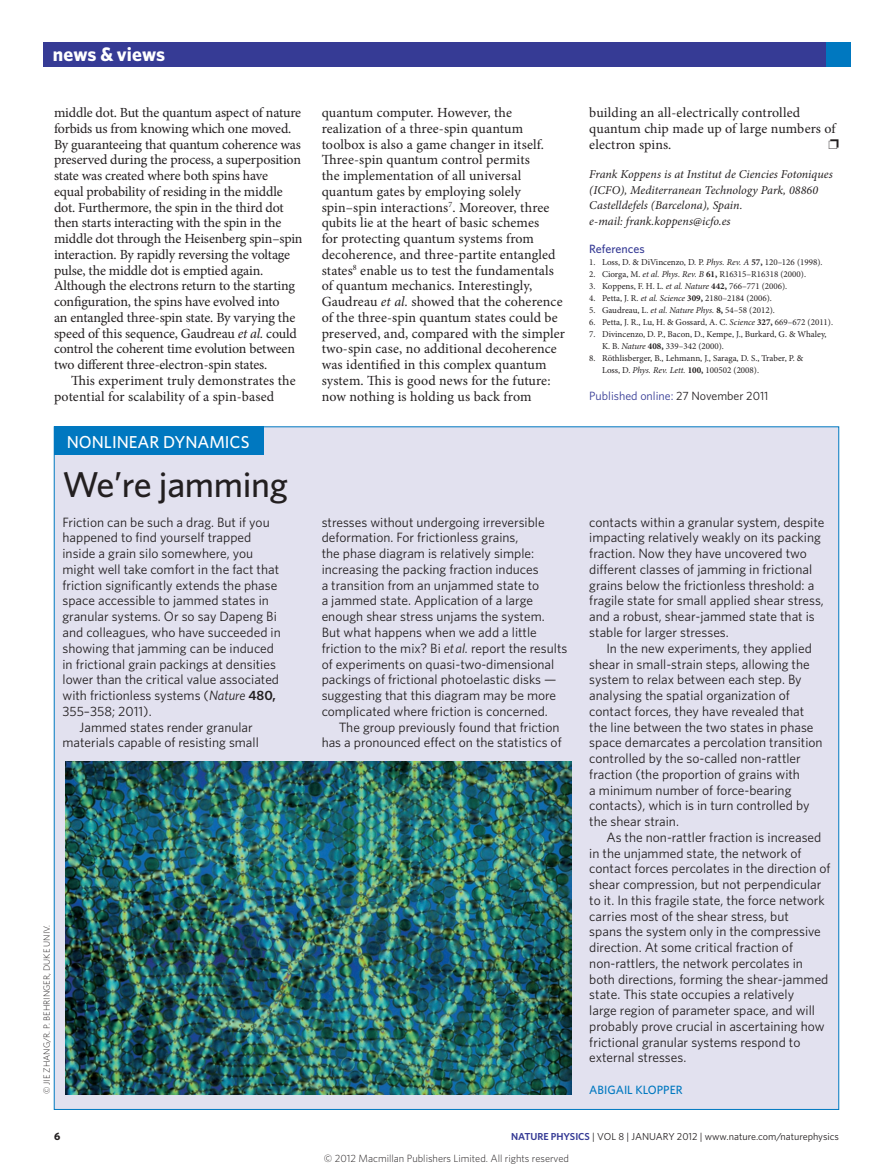
<style>
.page{position:relative;width:893px;height:1174px;background:#fff}
.page>*{position:absolute;margin:0;border:0;box-sizing:border-box;transform-origin:0 0}
.Pic_story_title{font:500 36px "Whitney";letter-spacing:-.01em;color:#231f20}
.t1{font:700 19.5px "Whitney";color:#fff}
.Pic_story_subject{font:500 17.25px "Whitney";color:#fff}
.Body_text{font:13.95px/15.8px "Minion Pro";color:#231f20}
.Pic_story_body_text{font:13.5px/15.8px "Whitney";color:#231f20}
.Pic_story_body_firs{font:13.5px/15.8px "Whitney";color:#231f20}
.Author_information{font:italic 12px/15.8px "Minion Pro";color:#231f20}
.Published_Corrected{font:12px "Whitney";color:#363b95}
.Pic_story_author{font:500 12px "Whitney";color:#0078c0}
.Ref_head{font:500 12px "Whitney";color:#363b95}
.t2{font:700 10.8px "Whitney";color:#231f20}
.t3{font:300 10.5px "Whitney";color:#231f20}
.t4{font:10.2px "Whitney";color:#231f20}
.References{font:9px/12px "Minion Pro";color:#231f20}
.Picture_credit{font:300 9px "Whitney";color:#231f20}
.s1{font-style:italic}
.s2{font-weight:600}
.s3{font-weight:700}
.s4{color:#231f20}
.s5{font-weight:600;color:#363b95}
</style>
<div class="page">
<div style="left:43px;top:43px;width:807px;height:24px;background:#363b95"></div>
<div style="left:826px;top:43px;width:24px;height:24px;background:#0078c0"></div>
<div style="left:54px;top:426px;width:785px;height:683px;background:#e2e1ef"></div>
<div style="left:54px;top:426px;width:210px;height:28px;background:#0078c0"></div>
<img style="left:65px;top:761px;width:506px;height:333px">
<p class="t1" style="left:53px;top:41px;width:114px">news &amp; views</p>
<p class="Body_text" style="left:54px;top:105px;width:250px">middle dot. But the quantum aspect of nature forbids us from knowing which one moved.<br>By guaranteeing that quantum coherence was preserved during the process, a superposition state was created where both spins have<br>equal probability of residing in the middle dot. Furthermore, the spin in the third dot then starts interacting with the spin in the middle dot through the Heisenberg spin–spin interaction. By rapidly reversing the voltage pulse, the middle dot is emptied again.<br>Although the electrons return to the starting configuration, the spins have evolved into<br>an entangled three-spin state. By varying the speed of this sequence, Gaudreau <span class="s1">et al.</span> could control the coherent time evolution between two different three-electron-spin states.</p>
<p class="Body_text" style="left:54px;top:372px;width:243px;text-indent:17px">This experiment truly demonstrates the potential for scalability of a spin-based</p>
<p class="Pic_story_subject" style="left:67px;top:430px;width:184px">NONLINEAR DYNAMICS</p>
<p class="Pic_story_title" style="left:63px;top:461px;width:227px">We’re jamming</p>
<p class="Pic_story_body_firs" style="left:63px;top:514px;width:220px">Friction can be such a drag. But if you happened to find yourself trapped inside a grain silo somewhere, you might well take comfort in the fact that friction significantly extends the phase space accessible to jammed states in granular systems. Or so say Dapeng Bi and colleagues, who have succeeded in showing that jamming can be induced in frictional grain packings at densities lower than the critical value associated with frictionless systems (<span class="s1">Nature</span> <span class="s2">480, </span>355–358; 2011).</p>
<p class="Pic_story_body_text" style="left:63px;top:718px;width:198px;text-indent:17px">Jammed states render granular materials capable of resisting small</p>
<p class="Picture_credit" style="left:41px;top:1094px;width:171px;rotate:-90deg">© JIE ZHANG/R. P. BEHRINGER, DUKE UNIV.</p>
<p class="Body_text" style="left:322px;top:105px;width:245px">quantum computer. However, the realization of a three-spin quantum toolbox is also a game changer in itself.<br>Three-spin quantum control permits<br>the implementation of all universal quantum gates by employing solely spin–spin interactions<sup>7</sup>. Moreover, three qubits lie at the heart of basic schemes<br>for protecting quantum systems from decoherence, and three-partite entangled states<sup>8</sup> enable us to test the fundamentals of quantum mechanics. Interestingly, Gaudreau <span class="s1">et al.</span> showed that the coherence of the three-spin quantum states could be preserved, and, compared with the simpler two-spin case, no additional decoherence was identified in this complex quantum system. This is good news for the future: now nothing is holding us back from</p>
<p class="Body_text" style="left:589px;top:105px;width:248px">building an all-electrically controlled quantum chip made up of large numbers of electron spins.</p>
<p class="Author_information" style="left:589px;top:166px;width:245px">Frank Koppens is at Institut de Ciencies Fotoniques (ICFO), Mediterranean Technology Park, 08860<br>Castelldefels (Barcelona), Spain.<br>e-mail: frank.koppens@icfo.es</p>
<p class="Ref_head" style="left:589px;top:240px;width:57px">References</p>
<p class="References" style="left:589px;top:256px;width:235px">1. Loss, D. &amp; DiVincenzo, D. P. <span class="s1">Phys. Rev. A</span> <span class="s3">57,</span> 120–126 (1998).</p>
<p class="References" style="left:589px;top:268px;width:218px">2. Ciorga, M. <span class="s1">et al. Phys. Rev. B</span> <span class="s3">61,</span> R16315–R16318 (2000).</p>
<p class="References" style="left:589px;top:280px;width:199px">3. Koppens, F. H. L. <span class="s1">et al. Nature</span> <span class="s3">442,</span> 766–771 (2006).</p>
<p class="References" style="left:589px;top:292px;width:184px">4. Petta, J. R. <span class="s1">et al. Science</span> <span class="s3">309,</span> 2180–2184 (2006).</p>
<p class="References" style="left:589px;top:304px;width:187px">5. Gaudreau, L. <span class="s1">et al. Nature Phys.</span> <span class="s3">8,</span> 54–58 (2012).</p>
<p class="References" style="left:589px;top:316px;width:245px">6. Petta, J. R., Lu, H. &amp; Gossard, A. C. <span class="s1">Science</span> <span class="s3">327,</span> 669–672 (2011).</p>
<p class="References" style="left:602px;top:328px;width:226px;text-indent:-13px">7. Divincenzo, D. P., Bacon, D., Kempe, J., Burkard, G. &amp; Whaley,<br>K. B. <span class="s1">Nature</span> <span class="s3">408,</span> 339–342 (2000).</p>
<p class="References" style="left:602px;top:352px;width:203px;text-indent:-13px">8. Röthlisberger, B., Lehmann, J., Saraga, D. S., Traber, P. &amp;<br>Loss, D. <span class="s1">Phys. Rev. Lett.</span> <span class="s3">100,</span> 100502 (2008).</p>
<p class="Published_Corrected" style="left:589px;top:388px;width:181px">Published online: <span class="s4">27 November 2011</span></p>
<p class="Pic_story_body_text" style="left:322px;top:514px;width:247px">stresses without undergoing irreversible deformation. For frictionless grains,<br>the phase diagram is relatively simple: increasing the packing fraction induces<br>a transition from an unjammed state to<br>a jammed state. Application of a large enough shear stress unjams the system.<br>But what happens when we add a little friction to the mix? Bi <span class="s1">et al.</span> report the results of experiments on quasi-two-dimensional packings of frictional photoelastic disks — suggesting that this diagram may be more complicated where friction is concerned.</p>
<p class="Pic_story_body_text" style="left:322px;top:718px;width:242px;text-align:right">The group previously found that friction has a pronounced effect on the statistics of</p>
<p class="Pic_story_body_text" style="left:589px;top:514px;width:237px">contacts within a granular system, despite impacting relatively weakly on its packing fraction. Now they have uncovered two different classes of jamming in frictional grains below the frictionless threshold: a fragile state for small applied shear stress, and a robust, shear-jammed state that is stable for larger stresses.</p>
<p class="Pic_story_body_text" style="left:589px;top:640px;width:235px;text-indent:17px">In the new experiments, they applied shear in small-strain steps, allowing the system to relax between each step. By analysing the spatial organization of contact forces, they have revealed that the line between the two states in phase space demarcates a percolation transition controlled by the so-called non-rattler fraction (the proportion of grains with<br>a minimum number of force-bearing contacts), which is in turn controlled by the shear strain.</p>
<p class="Pic_story_body_text" style="left:589px;top:829px;width:243px;text-indent:17px">As the non-rattler fraction is increased in the unjammed state, the network of contact forces percolates in the direction of shear compression, but not perpendicular to it. In this fragile state, the force network carries most of the shear stress, but<br>spans the system only in the compressive direction. At some critical fraction of non-rattlers, the network percolates in both directions, forming the shear-jammed state. This state occupies a relatively<br>large region of parameter space, and will probably prove crucial in ascertaining how frictional granular systems respond to external stresses.</p>
<p class="Pic_story_author" style="left:589px;top:1081px;width:95px">ABIGAIL KLOPPER</p>
<p class="t2" style="left:54px;top:1129px;width:8px">6</p>
<p class="t4" style="left:511px;top:1129px;width:329px"><span class="s5">NATURE PHYSICS</span> | VOL 8 | JANUARY 2012 | www.nature.com/naturephysics</p>
<p class="t3" style="left:324px;top:1151px;width:247px">© 2012 Macmillan Publishers Limited. All rights reserved</p>
</div>
